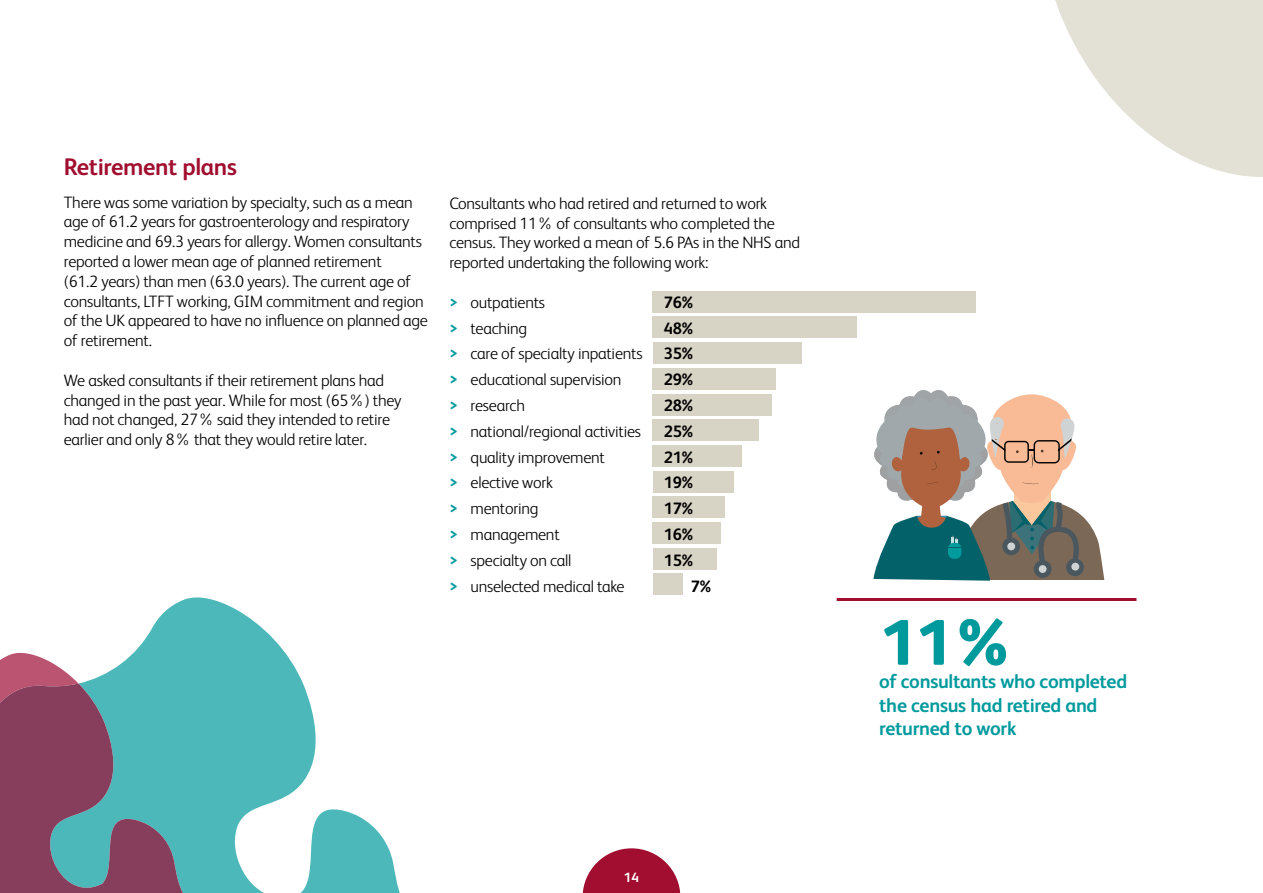
<style>
.page{position:relative;width:1263px;height:893px;background:#fff}
.page>*{position:absolute;margin:0;border:0;box-sizing:border-box;transform-origin:0 0}
.t1{font:800 64.5px "FS Albert";color:#009a9d}
.t2{font:700 24px "FS Albert";letter-spacing:-.015em;color:#a10e2f}
.t3{font:700 19.5px/23.4px "FS Albert";letter-spacing:-.015em;color:#009a9d}
.t4{font:300 16.5px/19.8px "FS Albert";letter-spacing:-.015em;color:#000}
.t5{font:700 16.5px "FS Albert";letter-spacing:-.015em;color:#000}
.t6{font:700 13.5px "FS Albert";color:#fff}
.s1{font-weight:700;color:#009a9d}
</style>
<div class="page">
<div style="left:653px;top:291px;width:323px;height:21px;background:#d7d3c5"></div>
<div style="left:653px;top:317px;width:204px;height:21px;background:#d7d3c5"></div>
<div style="left:653px;top:342px;width:148px;height:22px;background:#d7d3c5"></div>
<div style="left:653px;top:368px;width:123px;height:21px;background:#d7d3c5"></div>
<div style="left:653px;top:394px;width:119px;height:21px;background:#d7d3c5"></div>
<div style="left:653px;top:420px;width:106px;height:21px;background:#d7d3c5"></div>
<div style="left:653px;top:445px;width:89px;height:22px;background:#d7d3c5"></div>
<div style="left:653px;top:471px;width:80px;height:21px;background:#d7d3c5"></div>
<div style="left:653px;top:497px;width:72px;height:21px;background:#d7d3c5"></div>
<div style="left:653px;top:522px;width:68px;height:22px;background:#d7d3c5"></div>
<div style="left:653px;top:548px;width:63px;height:21px;background:#d7d3c5"></div>
<div style="left:653px;top:574px;width:29px;height:21px;background:#d7d3c5"></div>
<svg style="left:135px;top:597px;width:265px;height:296px"></svg>
<svg style="left:0;top:651px;width:187px;height:32px"></svg>
<svg style="left:0;top:683px;width:247px;height:210px;background:#688391"></svg>
<svg style="left:1055px;top:0;width:208px;height:177px;fill:#e3e0d6"></svg>
<hr style="left:837px;top:598px;width:299px;height:3px;background:#a10e2f">
<svg style="left:873px;top:390px;width:232px;height:191px"></svg>
<svg style="left:583px;top:848px;width:97px;height:45px"></svg>
<h2 class="t2" style="left:64px;top:153px;width:175px">Retirement plans</h2>
<p class="t4" style="left:64px;top:192px;width:366px">There was some variation by specialty, such as a mean age of 61.2 years for gastroenterology and respiratory medicine and 69.3 years for allergy. Women consultants reported a lower mean age of planned retirement<br>(61.2 years) than men (63.0 years). The current age of consultants, LTFT working, GIM commitment and region of the UK appeared to have no influence on planned age of retirement.</p>
<p class="t4" style="left:64px;top:370px;width:339px">We asked consultants if their retirement plans had changed in the past year. While for most (65%) they had not changed, 27% said they intended to retire earlier and only 8% that they would retire later.</p>
<p class="t4" style="left:449px;top:193px;width:352px">Consultants who had retired and returned to work comprised 11% of consultants who completed the census. They worked a mean of 5.6 PAs in the NHS and reported undertaking the following work:</p>
<p class="t4" style="left:449px;top:292px;width:97px"><span class="s1">&gt;</span> outpatients</p>
<p class="t5" style="left:664px;top:293px;width:31px">76%</p>
<p class="t4" style="left:449px;top:318px;width:79px"><span class="s1">&gt;</span> teaching</p>
<p class="t5" style="left:664px;top:318px;width:31px">48%</p>
<p class="t4" style="left:449px;top:344px;width:195px"><span class="s1">&gt;</span> care of specialty inpatients</p>
<p class="t5" style="left:664px;top:344px;width:31px">35%</p>
<p class="t4" style="left:449px;top:369px;width:174px"><span class="s1">&gt;</span> educational supervision</p>
<p class="t5" style="left:664px;top:370px;width:31px">29%</p>
<p class="t4" style="left:449px;top:395px;width:77px"><span class="s1">&gt;</span> research</p>
<p class="t5" style="left:664px;top:396px;width:31px">28%</p>
<p class="t4" style="left:449px;top:421px;width:193px"><span class="s1">&gt;</span> national/regional activities</p>
<p class="t5" style="left:664px;top:422px;width:31px">25%</p>
<p class="t4" style="left:449px;top:447px;width:157px"><span class="s1">&gt;</span> quality improvement</p>
<p class="t5" style="left:664px;top:447px;width:31px">21%</p>
<p class="t4" style="left:449px;top:473px;width:105px"><span class="s1">&gt;</span> elective work</p>
<p class="t5" style="left:664px;top:473px;width:31px">19%</p>
<p class="t4" style="left:449px;top:499px;width:91px"><span class="s1">&gt;</span> mentoring</p>
<p class="t5" style="left:664px;top:499px;width:31px">17%</p>
<p class="t4" style="left:449px;top:524px;width:112px"><span class="s1">&gt;</span> management</p>
<p class="t5" style="left:664px;top:525px;width:31px">16%</p>
<p class="t4" style="left:449px;top:550px;width:124px"><span class="s1">&gt;</span> specialty on call</p>
<p class="t5" style="left:664px;top:551px;width:31px">15%</p>
<p class="t4" style="left:449px;top:576px;width:177px"><span class="s1">&gt;</span> unselected medical take</p>
<p class="t5" style="left:691px;top:576px;width:22px">7%</p>
<p class="t6" style="left:624px;top:870px;width:17px">14</p>
<h1 class="t1" style="left:879px;top:605px;width:138px">11%</h1>
<p class="t3" style="left:879px;top:670px;width:250px">of consultants who completed the census had retired and returned to work</p>
</div>
